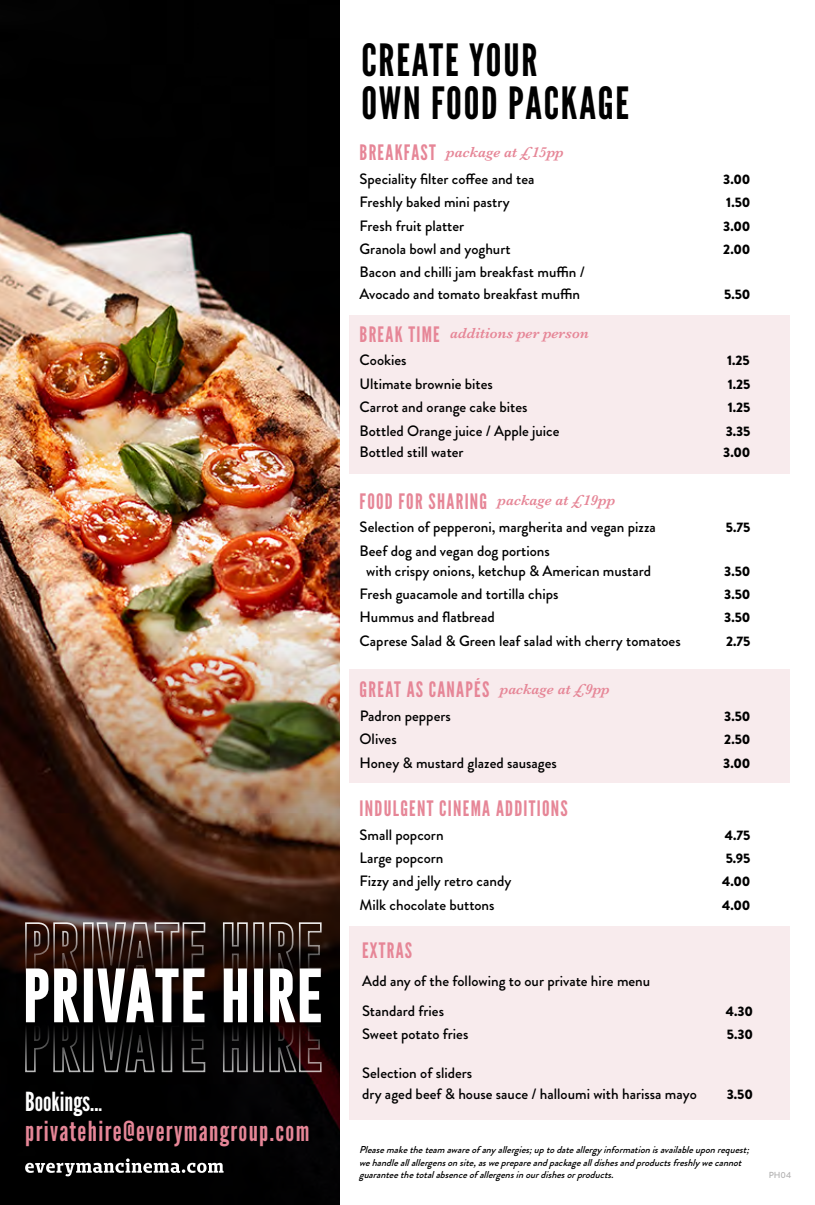
<style>
.page{position:relative;width:815px;height:1205px;background:#fff}
.page>*{position:absolute;margin:0;border:0;box-sizing:border-box;transform-origin:0 0}
.t1{font:44.38px/43px "League Gothic";letter-spacing:.04em;color:#000}
.t2{font:27.5px "League Gothic";letter-spacing:.05em;color:#e68697}
.t3{font:26.25px "League Gothic";color:#fff}
.t4{font:21.25px "League Gothic";letter-spacing:.06em;color:#e68697}
.t5{font:500 15px/21.4px "Brandon Grotesque";color:#000}
.t6{font:italic 600 15px "Baskerville";color:#e68697}
.t7{font:900 13.75px "Brandon Grotesque";color:#000}
.t8{font:italic 500 10px/12.5px "Brandon Grotesque";color:#000}
.t9{font:500 8.75px "Brandon Grotesque";color:#b3b2b2}
.s1{font-size:23.75px}
.s2{font-family:"League Gothic";font-weight:400;font-style:normal;font-size:21.25px}
</style>
<div class="page">
<div style="left:349px;top:315px;width:441px;height:159px;background:#f8ebed"></div>
<div style="left:349px;top:926px;width:441px;height:194px;background:#f8ebed"></div>
<div style="left:349px;top:669px;width:441px;height:113px;background:#f8ebed"></div>
<img style="left:0;top:0;width:340px;height:1205px">
<svg style="left:25px;top:1158px;width:199px;height:18px"></svg>
<div style="left:15px;top:958px;width:316px;height:75px;background:#000"></div>
<svg style="left:24px;top:921px;width:298px;height:152px"></svg>
<h3 class="t3" style="left:25px;top:1086px;width:79px">Bookings..<span class="s1">.</span></h3>
<h2 class="t2" style="left:25px;top:1115px;width:286px">privatehire@everymangroup.com</h2>
<h1 class="t1" style="left:361px;top:39px;width:269px">CREATE YOUR<br>OWN FOOD PACKAGE</h1>
<p class="t6" style="left:360px;top:142px;width:206px"><span class="s2">BREAKFAST</span> package at £15pp</p>
<p class="t5" style="left:360px;top:168px;width:176px">Speciality filter coffee and tea</p>
<p class="t7" style="left:723px;top:169px;width:29px">3.00</p>
<p class="t5" style="left:360px;top:192px;width:152px">Freshly baked mini pastry</p>
<p class="t7" style="left:726px;top:193px;width:26px">1.50</p>
<p class="t5" style="left:360px;top:215px;width:106px">Fresh fruit platter</p>
<p class="t7" style="left:723px;top:216px;width:29px">3.00</p>
<p class="t5" style="left:360px;top:238px;width:152px">Granola bowl and yoghurt</p>
<p class="t7" style="left:723px;top:239px;width:29px">2.00</p>
<p class="t5" style="left:360px;top:262px;width:227px">Bacon and chilli jam breakfast muffin /<br>Avocado and tomato breakfast muffin</p>
<p class="t7" style="left:724px;top:284px;width:28px">5.50</p>
<p class="t6" style="left:360px;top:323px;width:231px"><span class="s2">BREAK TIME</span> additions per person</p>
<p class="t5" style="left:360px;top:350px;width:48px">Cookies</p>
<p class="t7" style="left:727px;top:351px;width:24px">1.25</p>
<p class="t5" style="left:360px;top:373px;width:135px">Ultimate brownie bites</p>
<p class="t7" style="left:728px;top:374px;width:24px">1.25</p>
<p class="t5" style="left:360px;top:397px;width:169px">Carrot and orange cake bites</p>
<p class="t7" style="left:728px;top:398px;width:24px">1.25</p>
<p class="t5" style="left:360px;top:420px;width:201px">Bottled Orange juice / Apple juice</p>
<p class="t7" style="left:726px;top:421px;width:26px">3.35</p>
<p class="t5" style="left:360px;top:441px;width:105px">Bottled still water</p>
<p class="t7" style="left:723px;top:442px;width:29px">3.00</p>
<h3 class="t4" style="left:360px;top:488px;width:257px">FOOD FOR SHARING <sup>package</sup> <sup>at</sup> <sup>£19pp</sup></h3>
<p class="t5" style="left:360px;top:516px;width:298px">Selection of pepperoni, margherita and vegan pizza</p>
<p class="t7" style="left:726px;top:518px;width:26px">5.75</p>
<p class="t5" style="left:366px;top:540px;width:286px;line-height:20px;text-indent:-7px">Beef dog and vegan dog portions<br>with crispy onions, ketchup &amp; American mustard</p>
<p class="t7" style="left:724px;top:561px;width:28px">3.50</p>
<p class="t5" style="left:360px;top:583px;width:200px">Fresh guacamole and tortilla chips</p>
<p class="t7" style="left:724px;top:584px;width:28px">3.50</p>
<p class="t5" style="left:360px;top:606px;width:137px">Hummus and flatbread</p>
<p class="t7" style="left:724px;top:608px;width:28px">3.50</p>
<p class="t5" style="left:360px;top:630px;width:323px">Caprese Salad &amp; Green leaf salad with cherry tomatoes</p>
<p class="t7" style="left:726px;top:631px;width:26px">2.75</p>
<h3 class="t4" style="left:360px;top:677px;width:252px">GREAT AS CANAPÉS <sup>package</sup> <sup>at</sup> <sup>£9pp</sup></h3>
<p class="t5" style="left:360px;top:705px;width:93px">Padron peppers</p>
<p class="t7" style="left:724px;top:706px;width:28px">3.50</p>
<p class="t5" style="left:360px;top:729px;width:39px">Olives</p>
<p class="t7" style="left:724px;top:730px;width:28px">2.50</p>
<p class="t5" style="left:360px;top:752px;width:199px">Honey &amp; mustard glazed sausages</p>
<p class="t7" style="left:723px;top:753px;width:29px">3.00</p>
<h3 class="t4" style="left:360px;top:796px;width:210px">INDULGENT CINEMA ADDITIONS</h3>
<p class="t5" style="left:360px;top:824px;width:85px">Small popcorn</p>
<p class="t7" style="left:725px;top:825px;width:27px">4.75</p>
<p class="t5" style="left:360px;top:847px;width:85px">Large popcorn</p>
<p class="t7" style="left:726px;top:848px;width:26px">5.95</p>
<p class="t5" style="left:360px;top:870px;width:153px">Fizzy and jelly retro candy</p>
<p class="t7" style="left:722px;top:872px;width:30px">4.00</p>
<p class="t5" style="left:360px;top:894px;width:136px">Milk chocolate buttons</p>
<p class="t7" style="left:722px;top:895px;width:30px">4.00</p>
<h3 class="t4" style="left:362px;top:938px;width:51px">EXTRAS</h3>
<p class="t5" style="left:362px;top:967px;width:290px;line-height:29.6px">Add any of the following to our private hire menu<br>Standard fries</p>
<p class="t7" style="left:726px;top:1001px;width:29px">4.30</p>
<p class="t5" style="left:362px;top:1024px;width:108px">Sweet potato fries</p>
<p class="t7" style="left:727px;top:1025px;width:28px">5.30</p>
<p class="t5" style="left:362px;top:1062px;width:336px">Selection of sliders<br>dry aged beef &amp; house sauce / halloumi with harissa mayo</p>
<p class="t7" style="left:727px;top:1085px;width:28px">3.50</p>
<p class="t8" style="left:359px;top:1143px;width:395px">Pleasemaketheteam awareofanyallergies;uptodateallergyinformationisavailableuponrequest; wehandleallallergensonsite,asweprepareandpackagealldishesandproductsfreshlywecannot guaranteethetotalabsenceofallergensinourdishesorproducts.</p>
<p class="t9" style="left:769px;top:1169px;width:24px">PH04</p>
</div>
